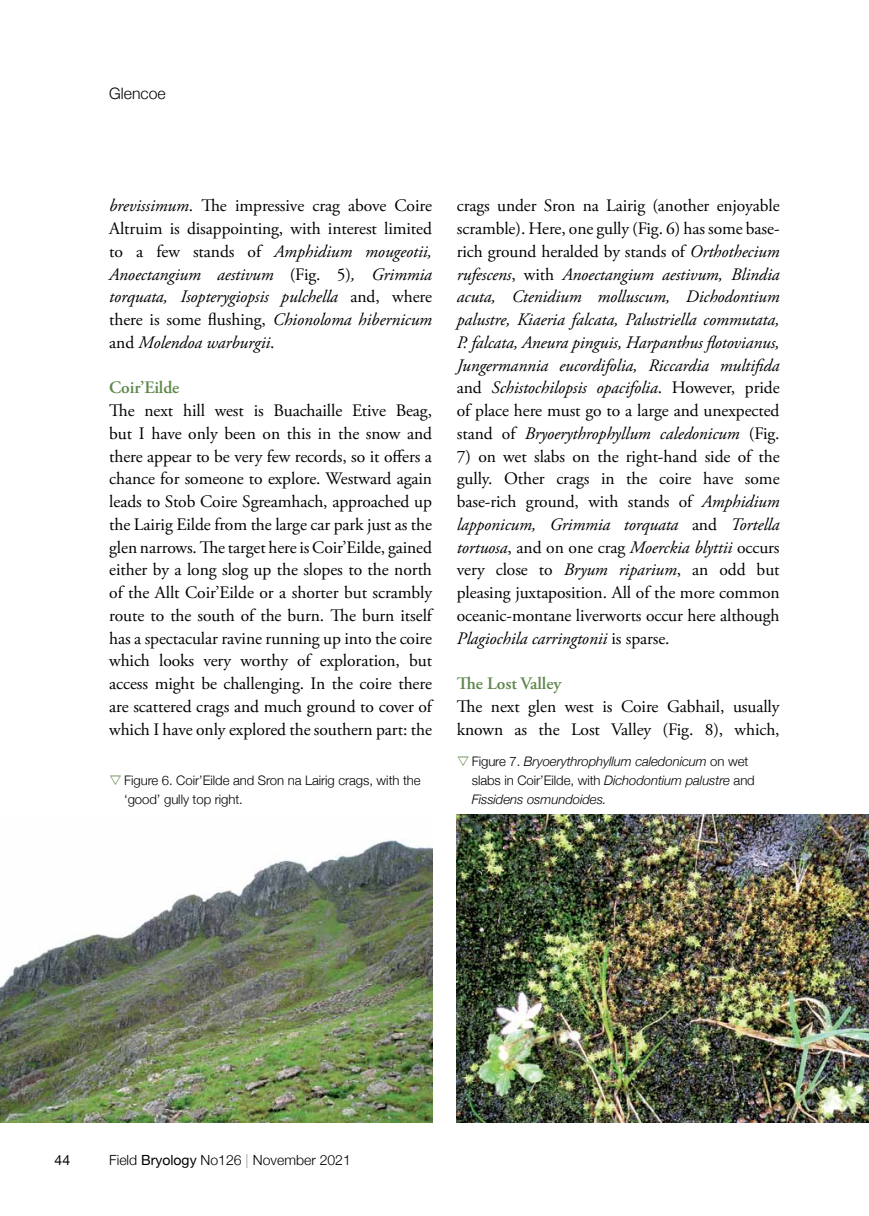
<style>
.page{position:relative;width:869px;height:1216px;background:#fff}
.page>*{position:absolute;margin:0;border:0;box-sizing:border-box;transform-origin:0 0}
.t1{font:17.5px/22.8px "Adobe Garamond Pro";letter-spacing:-.005em;color:#000}
.t2{font:italic 17.5px/22.8px "Adobe Garamond Pro";letter-spacing:-.005em;color:#000;text-align:justify}
.t3{font:300 15.75px "Helvetica Neue";color:#000}
.t4{font:300 14px "Helvetica Neue";color:#000}
.t5{font:14px "Helvetica Neue";color:#000}
.t6{font:italic 300 13.12px/19.2px "Helvetica Neue";letter-spacing:-.005em;color:#000}
.t7{font:300 13.12px/19.2px "Helvetica Neue";letter-spacing:-.005em;color:#000}
.s1{font-style:normal}
.s2{font-weight:600;color:#5f884c}
.s3{color:#5f884c}
.s4{font-style:italic}
.s5{font-weight:400}
.s6{font-weight:200}
</style>
<div class="page">
<img style="left:0;top:840px;width:432px;height:282px">
<img style="left:456px;top:814px;width:412px;height:308px">
<p class="t3" style="left:109px;top:84px;width:58px">Glencoe</p>
<p class="t2" style="left:109px;top:195px;width:324px">brevissimum<span class="s1">. The impressive crag above Coire Altruim is disappointing, with interest limited to a few stands of</span> Amphidium mougeotii, Anoectangium aestivum <span class="s1">(Fig. 5)</span>, Grimmia torquata, Isopterygiopsis pulchella <span class="s1">and, where there is some flushing,</span> Chionoloma hibernicum <span class="s1">and</span> Molendoa warburgii<span class="s1">.</span></p>
<p class="t1" style="left:109px;top:377px;width:324px"><span class="s2">Coir’Eilde<br></span>The next hill west is Buachaille Etive Beag, but I have only been on this in the snow and there appear to be very few records, so it offers a chance for someone to explore. Westward again leads to Stob Coire Sgreamhach, approached up the Lairig Eilde from the large car park just as the glen narrows. The target here is Coir’Eilde, gained either by a long slog up the slopes to the north of the Allt Coir’Eilde or a shorter but scrambly route to the south of the burn. The burn itself has a spectacular ravine running up into the coire which looks very worthy of exploration, but access might be challenging. In the coire there are scattered crags and much ground to cover of which I have only explored the southern part: the</p>
<p class="t7" style="left:124px;top:770px;width:298px;text-indent:-15px"><span class="s3">▲</span> Figure 6. Coir’Eilde and Sron na Lairig crags, with the ‘good’ gully top right.</p>
<p class="t2" style="left:456px;top:195px;width:324px"><span class="s1">crags under Sron na Lairig (another enjoyable scramble). Here, one gully (Fig. 6) has some base&shy;rich ground heralded by stands of</span> Orthothecium rufescens<span class="s1">, with</span> Anoectangium aestivum, Blindia acuta, Ctenidium molluscum, Dichodontium palustre, Kiaeria falcata, Palustriella commutata, P. falcata, Aneura pinguis, Harpanthus flotovianus, Jungermannia eucordifolia, Riccardia multifida <span class="s1">and</span> Schistochilopsis opacifolia<span class="s1">. However, pride of place here must go to a large and unexpected stand of</span> Bryoerythrophyllum caledonicum <span class="s1">(Fig.</span></p>
<p class="t1" style="left:456px;top:445px;width:324px;text-align:justify">7) on wet slabs on the right-hand side of the gully. Other crags in the coire have some base-rich ground, with stands of <span class="s4">Amphidium lapponicum, Grimmia torquata</span> and <span class="s4">Tortella tortuosa</span>, and on one crag <span class="s4">Moerckia blyttii</span> occurs very close to <span class="s4">Bryum riparium</span>, an odd but pleasing juxtaposition. All of the more common oceanic-montane liverworts occur here although <span class="s4">Plagiochila carringtonii</span> is sparse.</p>
<p class="t1" style="left:456px;top:673px;width:324px"><span class="s2">The Lost Valley<br></span>The next glen west is Coire Gabhail, usually known as the Lost Valley (Fig. 8), which,</p>
<p class="t6" style="left:471px;top:751px;width:284px;text-indent:-15px"><span class="s3">▲</span> <span class="s1">Figure 7.</span> Bryoerythrophyllum caledonicum <span class="s1">on wet slabs in Coir’Eilde, with</span> Dichodontium palustre <span class="s1">and<br></span>Fissidens osmundoides.</p>
<p class="t5" style="left:55px;top:1151px;width:17px">44</p>
<p class="t4" style="left:109px;top:1151px;width:243px">Field <span class="s5">Bryology</span> No126 <span class="s6">|</span> November 2021</p>
</div>
